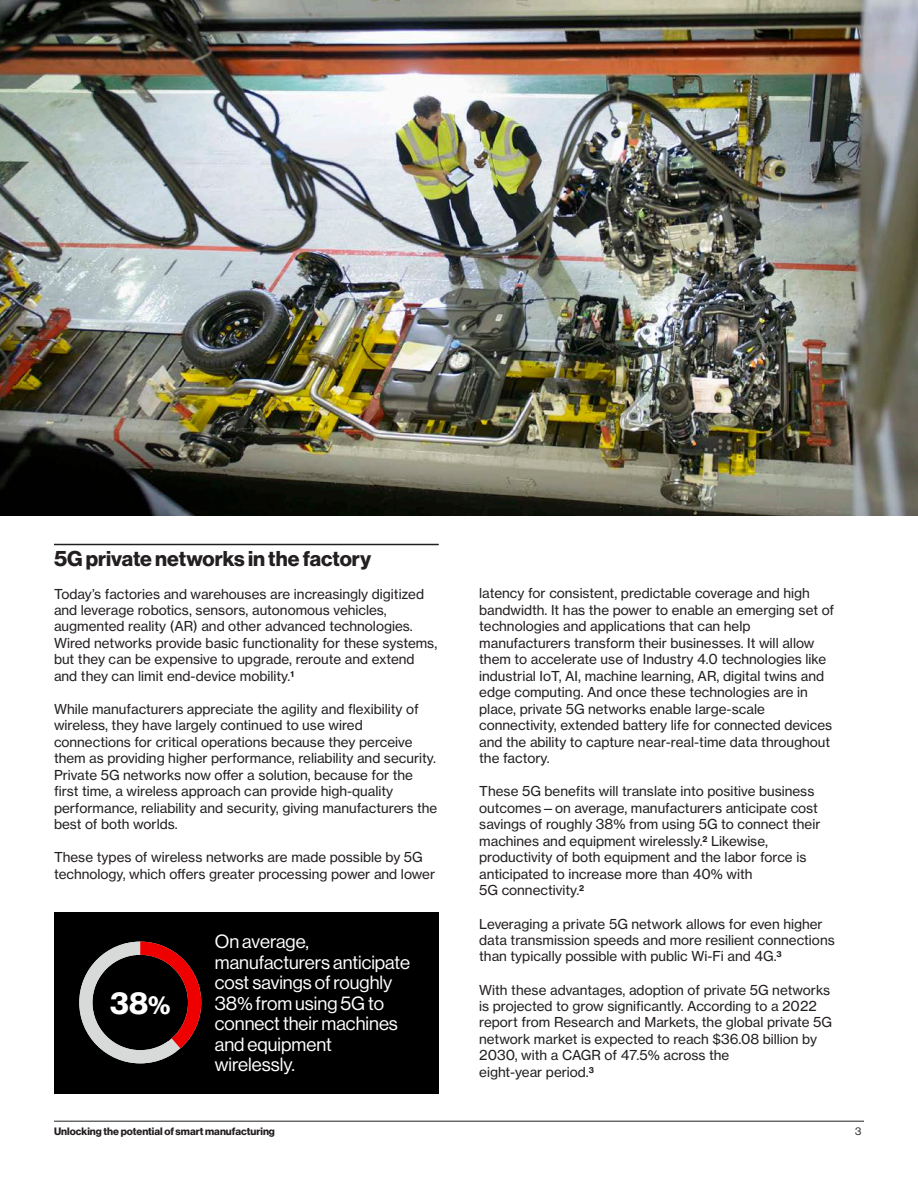
<style>
.page{position:relative;width:918px;height:1188px;background:#fff}
.page>*{position:absolute;margin:0;border:0;box-sizing:border-box;transform-origin:0 0}
.basic{font:700 30px "Verizon NHGDS";color:#fff}
.Headers{font:700 21px "Verizon NHGDS";color:#231f20}
.basic-2{font:18.75px/20.5px "Verizon NHGDS";color:#fff}
.Body_9_11{font:13.5px/16.5px "Verizon NHGTX";color:#231f20}
.t1{font:700 10.5px "Verizon NHGDS";color:#231f20}
.t2{font:10.5px "Verizon NHGDS";color:#231f20}
.s1{font-size:25.65px}
</style>
<div class="page">
<hr style="left:54px;top:1121px;width:810px;height:1px;background:#231f20">
<img style="left:0;top:0;width:918px;height:516px">
<hr style="left:54px;top:544px;width:385px;height:1px;background:#231f20">
<div style="left:54px;top:912px;width:385px;height:182px;background:#000"></div>
<svg style="left:79px;top:942px;width:122px;height:121px"></svg>
<p class="Headers" style="left:54px;top:546px;width:319px">5G private networks in the factory</p>
<p class="Body_9_11" style="left:54px;top:585px;width:385px">Today’s factories and warehouses are increasingly digitized and leverage robotics, sensors, autonomous vehicles, augmented reality (AR) and other advanced technologies.<br>Wired networks provide basic functionality for these systems, but they can be expensive to upgrade, reroute and extend and they can limit end-device mobility.<sup>1</sup></p>
<p class="Body_9_11" style="left:54px;top:701px;width:385px">While manufacturers appreciate the agility and flexibility of wireless, they have largely continued to use wired connections for critical operations because they perceive them as providing higher performance, reliability and security.<br>Private 5G networks now offer a solution, because for the first time, a wireless approach can provide high-quality performance, reliability and security, giving manufacturers the best of both worlds.</p>
<p class="Body_9_11" style="left:54px;top:849px;width:383px">These types of wireless networks are made possible by 5G technology, which offers greater processing power and lower</p>
<p class="basic" style="left:110px;top:986px;width:62px">38<span class="s1">%</span></p>
<p class="basic-2" style="left:215px;top:931px;width:197px">On average, manufacturers anticipate cost savings of roughly<br>38% from using 5G to connect their machines and equipment wirelessly.</p>
<p class="Body_9_11" style="left:479px;top:585px;width:357px">latency for consistent, predictable coverage and high bandwidth. It has the power to enable an emerging set of technologies and applications that can help manufacturers transform their businesses. It will allow them to accelerate use of Industry 4.0 technologies like industrial IoT, AI, machine learning, AR, digital twins and edge computing. And once these technologies are in place, private 5G networks enable large-scale connectivity, extended battery life for connected devices and the ability to capture near-real-time data throughout the factory.</p>
<p class="Body_9_11" style="left:479px;top:783px;width:343px">These 5G benefits will translate into positive business outcomes—on average, manufacturers anticipate cost savings of roughly 38% from using 5G to connect their machines and equipment wirelessly.<sup>2</sup> Likewise, productivity of both equipment and the labor force is anticipated to increase more than 40% with<br>5G connectivity.<sup>2</sup></p>
<p class="Body_9_11" style="left:479px;top:915px;width:357px">Leveraging a private 5G network allows for even higher data transmission speeds and more resilient connections than typically possible with public Wi-Fi and 4G.<sup>3</sup></p>
<p class="Body_9_11" style="left:479px;top:981px;width:354px">With these advantages, adoption of private 5G networks is projected to grow significantly. According to a 2022 report from Research and Markets, the global private 5G network market is expected to reach $36.08 billion by 2030, with a CAGR of 47.5% across the<br>eight-year period.<sup>3</sup></p>
<p class="t1" style="left:54px;top:1125px;width:223px">Unlocking the potential of smart manufacturing</p>
<p class="t2" style="left:855px;top:1125px;width:8px">3</p>
</div>
